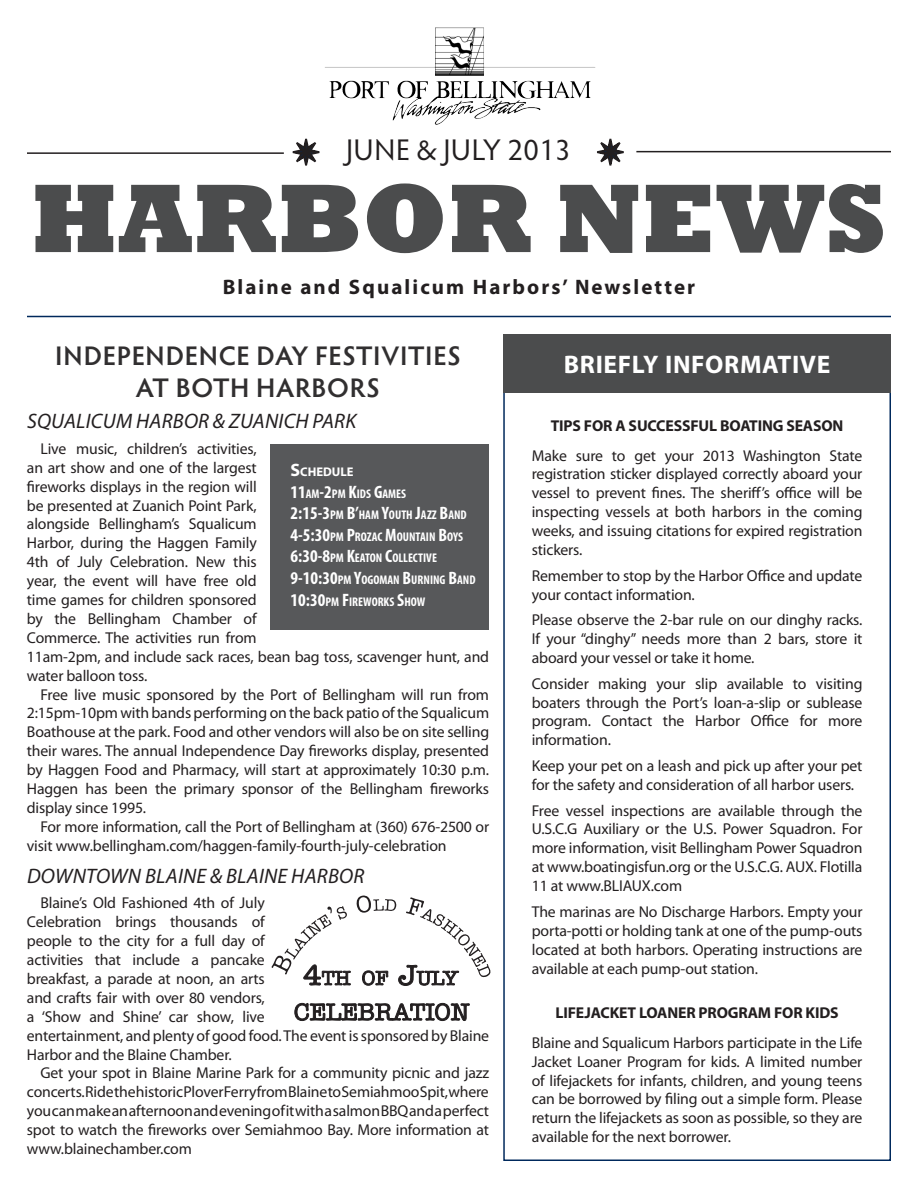
<style>
.page{position:relative;width:918px;height:1188px;background:#fff}
.page>*{position:absolute;margin:0;border:0;box-sizing:border-box;transform-origin:0 0}
.t1{font:800 99px "Rockwell";color:#4b4c4d}
.t2{font:30px "Hypatia Sans Pro";letter-spacing:.01em;color:#231f20}
.Headline_Blue{font:600 27px/32.4px "Hypatia Sans Pro";letter-spacing:.02em;color:#312f30;text-align:center}
.Side_Bar_Headline_Wh{font:700 25.5px "Myriad Pro";letter-spacing:.025em;color:#fff}
.Headline_Blue-2{font:italic 21px "Myriad Pro";letter-spacing:.01em;color:#231f20}
.t3{font:700 21px "Myriad Pro";letter-spacing:.1em;color:#231f20}
.Side_Bar_Text_White{font:15.75px/18.9px "Myriad Pro";letter-spacing:-.01em;color:#231f20;text-align:justify}
.Side_Bar_Text_White-2{font:700 15.75px "Myriad Pro";letter-spacing:-.01em;color:#231f20}
.t4{font:700 condensed 12.6px "Myriad Pro";color:#fff}
.t5{font:700 12.6px "Myriad Pro";color:#fff}
.s1{font-size:18px}
</style>
<div class="page">
<img style="left:325px;top:27px;width:270px;height:71px">
<hr style="left:27px;top:152px;width:257px;height:2px;background:#231f20">
<hr style="left:27px;top:316px;width:864px;height:1px;background:#00295c">
<hr style="left:636px;top:151px;width:255px;height:1px;background:#231f20">
<svg style="left:281px;top:138px;width:39px;height:28px"></svg>
<svg style="left:597px;top:138px;width:27px;height:28px"></svg>
<div style="left:503px;top:334px;width:388px;height:58px;background:#4b4c4d"></div>
<svg style="left:295px;top:1003px;width:175px;height:18px"></svg>
<svg style="left:271px;top:895px;width:220px;height:91px"></svg>
<div style="left:270px;top:444px;width:219px;height:186px;background:#57585a"></div>
<p class="t2" style="left:346px;top:129px;width:226px">JUNE &amp; JULY 2013</p>
<p class="t1" style="left:31px;top:162px;width:857px">HARBOR NEWS</p>
<p class="t3" style="left:223px;top:273px;width:474px">Blaine and Squalicum Harbors’ Newsletter</p>
<p class="Headline_Blue" style="left:55px;top:338px;width:407px">INDEPENDENCE DAY FESTIVITIES<br>AT BOTH HARBORS</p>
<p class="Headline_Blue-2" style="left:27px;top:408px;width:331px">SQUALICUM HARBOR &amp; ZUANICH PARK</p>
<p class="Side_Bar_Text_White" style="left:27px;top:439px;width:464px;text-align:left;text-indent:14px">Live music, children’s activities,<br>an art show and one of the largest<br>fireworks displays in the region will<br>be presented at Zuanich Point Park,<br>alongside Bellingham’s Squalicum<br>Harbor, during the Haggen Family<br>4th of July Celebration. New this<br>year, the event will have free old<br>time games for children sponsored<br>by the Bellingham Chamber of<br>Commerce. The activities run from<br>11am-2pm, and include sack races, bean bag toss, scavenger hunt, and water balloon toss.</p>
<p class="Side_Bar_Text_White" style="left:27px;top:685px;width:464px;text-indent:14px">Free live music sponsored by the Port of Bellingham will run from 2:15pm-10pm with bands performing on the back patio of the Squalicum Boathouse at the park. Food and other vendors will also be on site selling their wares. The annual Independence Day fireworks display, presented by Haggen Food and Pharmacy, will start at approximately 10:30 p.m.<br>Haggen has been the primary sponsor of the Bellingham fireworks display since 1995.</p>
<p class="Side_Bar_Text_White" style="left:27px;top:817px;width:464px;text-indent:14px">For more information, call the Port of Bellingham at (360) 676-2500 or visit www.bellingham.com/haggen-family-fourth-july-celebration</p>
<p class="Headline_Blue-2" style="left:27px;top:863px;width:339px">DOWNTOWN BLAINE &amp; BLAINE HARBOR</p>
<p class="Side_Bar_Text_White" style="left:27px;top:893px;width:464px;text-align:left;text-indent:14px">Blaine’s Old Fashioned 4th of July<br>Celebration brings thousands of<br>people to the city for a full day of<br>activities that include a pancake<br>breakfast, a parade at noon, an arts<br>and crafts fair with over 80 vendors,<br>a ‘Show and Shine’ car show, live<br>entertainment, and plenty of good food. The event is sponsored by Blaine Harbor and the Blaine Chamber.</p>
<p class="Side_Bar_Text_White" style="left:27px;top:1063px;width:464px;text-indent:14px">Get your spot in Blaine Marine Park for a community picnic and jazz concerts. Ride the historic Plover Ferry from Blaine to Semiahmoo Spit, where you can make an afternoon and evening of it with a salmon BBQ and a perfect spot to watch the fireworks over Semiahmoo Bay. More information at www.blainechamber.com</p>
<p class="t5" style="left:291px;top:464px;width:65px"><span class="s1">S</span>CHEDULE</p>
<p class="t4" style="left:291px;top:486px;width:117px"><span class="s1">11</span>AM<span class="s1">-2</span>PM <span class="s1">K</span>IDS <span class="s1">G</span>AMES</p>
<p class="t4" style="left:291px;top:507px;width:178px"><span class="s1">2:15-3</span>PM <span class="s1">B’</span>HAM <span class="s1">Y</span>OUTH <span class="s1">J</span>AZZ <span class="s1">B</span>AND</p>
<p class="t4" style="left:291px;top:529px;width:174px"><span class="s1">4-5:30</span>PM <span class="s1">P</span>ROZAC <span class="s1">M</span>OUNTAIN <span class="s1">B</span>OYS</p>
<p class="t4" style="left:291px;top:550px;width:148px"><span class="s1">6:30-8</span>PM <span class="s1">K</span>EATON <span class="s1">C</span>OLLECTIVE</p>
<p class="t4" style="left:291px;top:572px;width:187px"><span class="s1">9-10:30</span>PM <span class="s1">Y</span>OGOMAN <span class="s1">B</span>URNING <span class="s1">B</span>AND</p>
<p class="t4" style="left:291px;top:594px;width:136px"><span class="s1">10:30</span>PM <span class="s1">F</span>IREWORKS <span class="s1">S</span>HOW</p>
<p class="Side_Bar_Headline_Wh" style="left:564px;top:347px;width:268px">BRIEFLY INFORMATIVE</p>
<p class="Side_Bar_Text_White-2" style="left:551px;top:415px;width:294px">TIPS FOR A SUCCESSFUL BOATING SEASON</p>
<p class="Side_Bar_Text_White" style="left:532px;top:446px;width:332px">Make sure to get your 2013 Washington State registration sticker displayed correctly aboard your vessel to prevent fines. The sheriff’s office will be inspecting vessels at both harbors in the coming weeks, and issuing citations for expired registration stickers.</p>
<p class="Side_Bar_Text_White" style="left:532px;top:566px;width:332px">Remember to stop by the Harbor Office and update your contact information.</p>
<p class="Side_Bar_Text_White" style="left:532px;top:610px;width:332px">Please observe the 2-bar rule on our dinghy racks.<br>If your “dinghy” needs more than 2 bars, store it aboard your vessel or take it home.</p>
<p class="Side_Bar_Text_White" style="left:532px;top:674px;width:332px">Consider making your slip available to visiting boaters through the Port’s loan-a-slip or sublease program. Contact the Harbor Office for more information.</p>
<p class="Side_Bar_Text_White" style="left:532px;top:756px;width:332px">Keep your pet on a leash and pick up after your pet for the safety and consideration of all harbor users.</p>
<p class="Side_Bar_Text_White" style="left:532px;top:801px;width:332px">Free vessel inspections are available through the U.S.C.G Auxiliary or the U.S. Power Squadron. For more information, visit Bellingham Power Squadron at www.boatingisfun.org or the U.S.C.G. AUX. Flotilla 11 at www.BLIAUX.com</p>
<p class="Side_Bar_Text_White" style="left:532px;top:902px;width:332px">The marinas are No Discharge Harbors. Empty your porta-potti or holding tank at one of the pump-outs located at both harbors. Operating instructions are available at each pump-out station.</p>
<p class="Side_Bar_Text_White-2" style="left:555px;top:1002px;width:285px">LIFEJACKET LOANER PROGRAM FOR KIDS</p>
<p class="Side_Bar_Text_White" style="left:532px;top:1033px;width:332px">Blaine and Squalicum Harbors participate in the Life Jacket Loaner Program for kids. A limited number of lifejackets for infants, children, and young teens can be borrowed by filing out a simple form. Please return the lifejackets as soon as possible, so they are available for the next borrower.</p>
</div>
